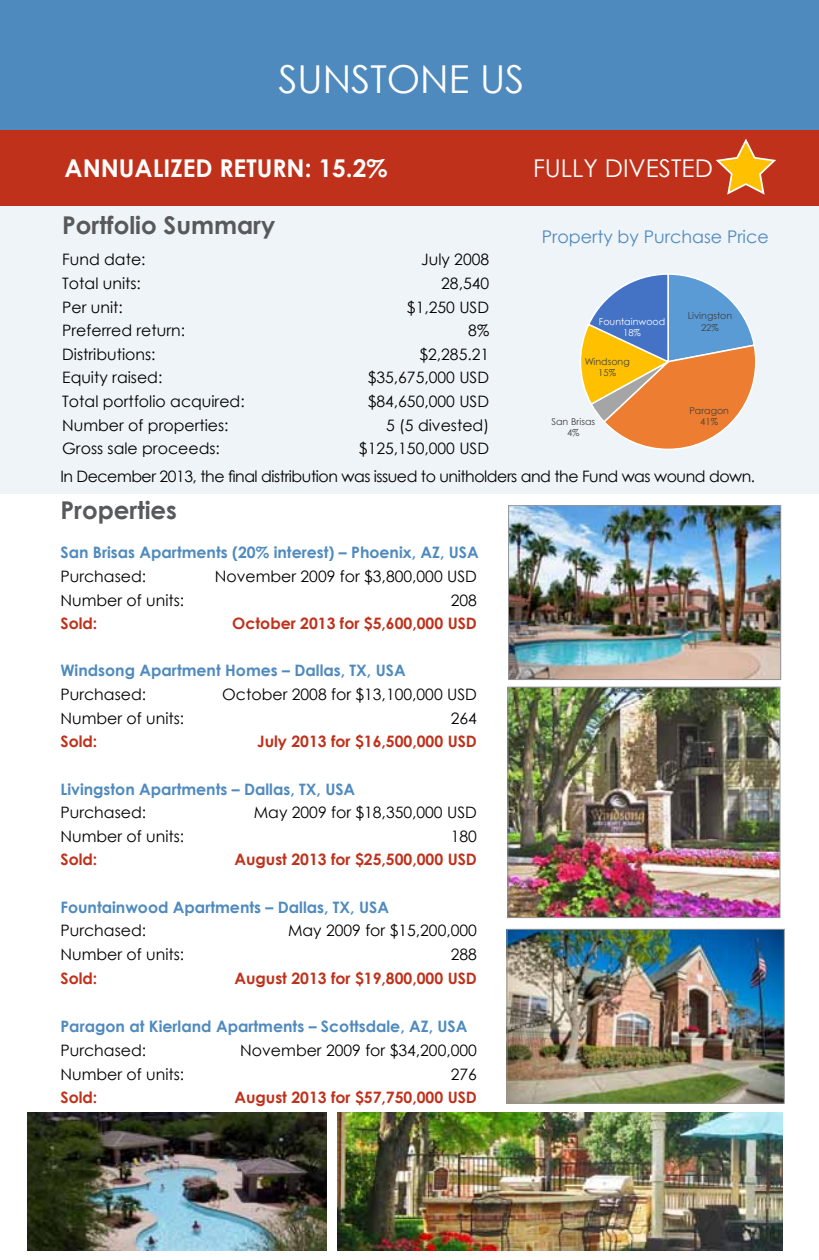
<style>
.page{position:relative;width:819px;height:1260px;background:#fff}
.page>*{position:absolute;margin:0;border:0;box-sizing:border-box;transform-origin:0 0}
.t1{font:38.5px "Century Gothic";color:#fff}
.t2{font:700 24.5px "Century Gothic";color:#58595b}
.t3{font:700 24.5px "Century Gothic";color:#fff}
.t4{font:24.5px "Century Gothic";color:#fff}
.t5{font:17.5px "Century Gothic";color:#4f8abe}
.t6{font:15.75px "Century Gothic";color:#000}
.t7{font:700 15.75px "Century Gothic";color:#4f8abe}
.t8{font:700 15.75px "Century Gothic";color:#bf311a}
.t9{font:15.75px "Century Gothic";letter-spacing:-.03em;color:#000}
.t10{font:9.45px/11.5px "Century Gothic";color:#404040;text-align:center}
.t11{font:9.45px/11.5px "Century Gothic";color:#fff;text-align:center}
</style>
<div class="page">
<div style="left:0;top:0;width:819px;height:131px;background:#4f8abe"></div>
<div style="left:0;top:147px;width:819px;height:346px;background:#eff4f9"></div>
<img style="left:510px;top:507px;width:269px;height:171px">
<div style="left:508px;top:505px;width:273px;height:175px;border:1px solid #939598"></div>
<img style="left:509px;top:689px;width:269px;height:227px">
<div style="left:507px;top:687px;width:273px;height:231px;border:1px solid #939598"></div>
<img style="left:509px;top:931px;width:274px;height:171px">
<div style="left:507px;top:929px;width:278px;height:175px;border:1px solid #939598"></div>
<img style="left:338px;top:1113px;width:445px;height:137px">
<img style="left:28px;top:1113px;width:298px;height:137px">
<svg style="left:580px;top:273px;width:176px;height:177px"></svg>
<div style="left:0;top:131px;width:819px;height:75px;background:#bf311a"></div>
<svg style="left:716px;top:138px;width:60px;height:57px"></svg>
<h1 class="t1" style="left:278px;top:52px;width:24px">SUNS</h1>
<h1 class="t1" style="left:370px;top:52px;width:130px">TONE US</h1>
<h2 class="t3" style="left:65px;top:149px;width:34px">Annuali</h2>
<h2 class="t3" style="left:170px;top:149px;width:78px">zed Return</h2>
<h2 class="t3" style="left:305px;top:149px;width:84px">: 15.2%</h2>
<h2 class="t4" style="left:533px;top:151px;width:103px">FU LLY DIVES</h2>
<h2 class="t4" style="left:671px;top:151px;width:43px">TED</h2>
<h2 class="t2" style="left:62px;top:206px;width:215px">Portfolio Summary</h2>
<p class="t6" style="left:62px;top:249px;width:85px">Fund date:</p>
<p class="t6" style="left:421px;top:249px;width:70px">July 2008</p>
<p class="t6" style="left:62px;top:272px;width:80px">Total units:</p>
<p class="t6" style="left:441px;top:272px;width:49px">28,540</p>
<p class="t6" style="left:62px;top:296px;width:62px">Per unit:</p>
<p class="t6" style="left:407px;top:296px;width:84px">$1,250 USD</p>
<p class="t6" style="left:62px;top:320px;width:124px">Preferred return:</p>
<p class="t6" style="left:468px;top:320px;width:22px">8%</p>
<p class="t6" style="left:62px;top:343px;width:95px">Distributions:</p>
<p class="t6" style="left:419px;top:343px;width:71px">$2,285.21</p>
<p class="t6" style="left:62px;top:367px;width:102px">Equity raised:</p>
<p class="t6" style="left:368px;top:367px;width:123px">$35,675,000 US D</p>
<p class="t6" style="left:62px;top:390px;width:184px">Total portfolio acquired:</p>
<p class="t6" style="left:368px;top:390px;width:123px">$84,650,000 US D</p>
<p class="t6" style="left:62px;top:414px;width:168px">N umber of properties:</p>
<p class="t6" style="left:386px;top:414px;width:105px">5 (5 divested)</p>
<p class="t6" style="left:62px;top:438px;width:159px">Gross sale proceeds:</p>
<p class="t6" style="left:359px;top:438px;width:132px">$125,150,000 US D</p>
<p class="t5" style="left:542px;top:224px;width:229px">Property by Purchase Price</p>
<p class="t11" style="left:599px;top:315px;width:68px">Fountainwood<br>18%</p>
<p class="t10" style="left:585px;top:356px;width:46px">Windsong<br>15%</p>
<p class="t10" style="left:688px;top:310px;width:46px">Livingston<br>22%</p>
<p class="t10" style="left:689px;top:404px;width:41px">Paragon</p>
<p class="t10" style="left:552px;top:415px;width:45px">San Brisas</p>
<p class="t10" style="left:700px;top:416px;width:19px">41%</p>
<p class="t10" style="left:567px;top:427px;width:14px">4%</p>
<p class="t9" style="left:60px;top:465px;width:696px">In December 2013, the final distribution was issued to unitholders and the Fund was wound down.</p>
<h2 class="t2" style="left:60px;top:491px;width:118px">Properties</h2>
<p class="t7" style="left:60px;top:541px;width:420px">San Brisas Apartments (20% interest) – Phoenix, AZ, USA</p>
<p class="t6" style="left:60px;top:565px;width:129px">Purchased: N</p>
<p class="t6" style="left:226px;top:565px;width:252px">ovember 2009 for $3,800,000 US D</p>
<p class="t6" style="left:60px;top:589px;width:125px">N umber of units:</p>
<p class="t6" style="left:451px;top:589px;width:28px">208</p>
<p class="t8" style="left:60px;top:611px;width:38px">Sold:</p>
<p class="t8" style="left:232px;top:611px;width:246px">October 2013 for $5,600,000 USD</p>
<p class="t7" style="left:60px;top:659px;width:347px">Windsong Apartment Homes – Dallas, TX, USA</p>
<p class="t6" style="left:60px;top:683px;width:87px">Purchased:</p>
<p class="t6" style="left:222px;top:683px;width:256px">October 2008 for $13,100,000 US D</p>
<p class="t6" style="left:60px;top:707px;width:125px">N umber of units:</p>
<p class="t6" style="left:451px;top:707px;width:28px">264</p>
<p class="t8" style="left:60px;top:730px;width:38px">Sold:</p>
<p class="t8" style="left:257px;top:730px;width:221px">July 2013 for $16,500,000 USD</p>
<p class="t7" style="left:60px;top:777px;width:296px">Livingston Apartments – Dallas, TX, USA</p>
<p class="t6" style="left:60px;top:801px;width:87px">Purchased:</p>
<p class="t6" style="left:254px;top:801px;width:225px">May 2009 for $18,350,000 US D</p>
<p class="t6" style="left:60px;top:825px;width:125px">N umber of units:</p>
<p class="t6" style="left:451px;top:825px;width:28px">180</p>
<p class="t8" style="left:60px;top:848px;width:38px">Sold:</p>
<p class="t8" style="left:234px;top:848px;width:244px">August 2013 for $25,500,000 USD</p>
<p class="t7" style="left:60px;top:895px;width:330px">Fountainwood Apartments – Dallas, TX, USA</p>
<p class="t6" style="left:60px;top:920px;width:87px">Purchased:</p>
<p class="t6" style="left:288px;top:920px;width:190px">May 2009 for $15,200,000</p>
<p class="t6" style="left:60px;top:943px;width:125px">N umber of units:</p>
<p class="t6" style="left:451px;top:943px;width:28px">288</p>
<p class="t8" style="left:60px;top:966px;width:38px">Sold:</p>
<p class="t8" style="left:234px;top:966px;width:244px">August 2013 for $19,800,000 USD</p>
<p class="t7" style="left:60px;top:1015px;width:408px">Paragon at Kierland Apartments – Scottsdale, AZ, USA</p>
<p class="t6" style="left:60px;top:1039px;width:87px">Purchased:</p>
<p class="t6" style="left:240px;top:1039px;width:238px">N ovember 2009 for $34,200,000</p>
<p class="t6" style="left:60px;top:1063px;width:125px">N umber of units:</p>
<p class="t6" style="left:451px;top:1063px;width:28px">276</p>
<p class="t8" style="left:60px;top:1086px;width:38px">Sold:</p>
<p class="t8" style="left:234px;top:1086px;width:244px">August 2013 for $57,750,000 USD</p>
</div>
